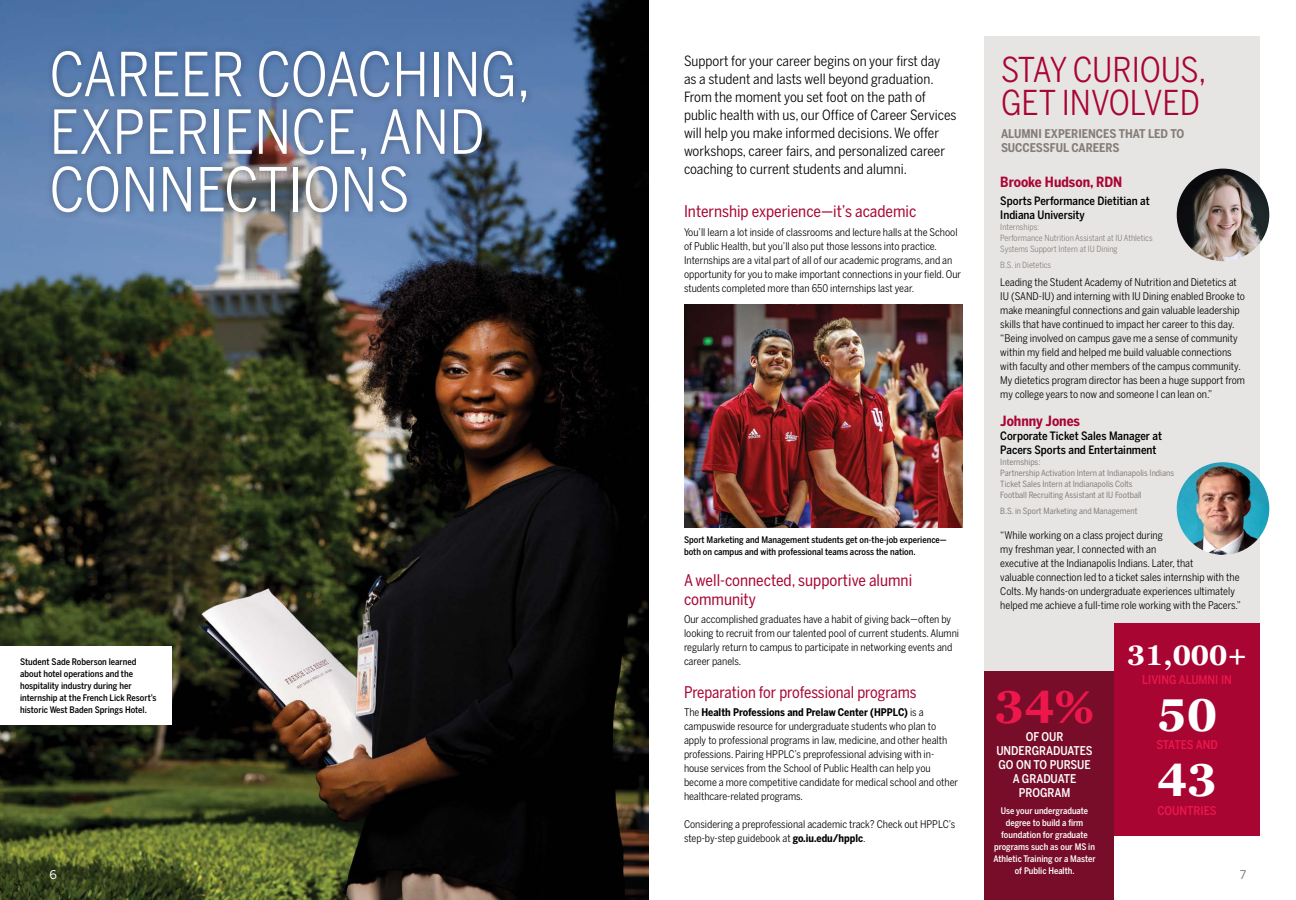
<style>
.page{position:relative;width:1296px;height:900px;background:#fff}
.page>*{position:absolute;margin:0;border:0;box-sizing:border-box;transform-origin:0 0}
.t1{font:60px/57.6px "Benton Sans Cond";color:#fff}
.t2{font:700 46px "Georgia Pro";color:#fff}
.t3{font:700 46px "Georgia Pro";color:#ed174c}
.t4{font:34px/33.6px "Benton Sans Cond";color:#a90533}
.t5{font:700 28px "Georgia Pro";color:#fff}
.t6{font:16px/19.2px "Benton Sans Cond";color:#a90533}
.t7{font:14px/18px "Benton Sans Cond";color:#000}
.t8{font:700 14px "Benton Sans Cond";color:#a90533}
.t9{font:500 12px/14px "Benton Sans Cond";color:#fff;text-align:center}
.t10{font:700 12px/14px "Benton Sans Cond";color:#867d78}
.t11{font:500 12px "Benton Sans Cond";color:#ed174c}
.t12{font:12px "Benton Sans";color:#867d78}
.t13{font:12px "Benton Sans";color:#fff}
.t14{font:500 11.5px/14px "Benton Sans Cond";color:#000}
.t15{font:10.5px/14px "Benton Sans Cond";color:#000}
.t16{font:500 9px/12px "Benton Sans Cond";color:#000}
.t17{font:500 9px/12px "Benton Sans Cond";color:#fff;text-align:center}
.t18{font:8.5px/11px "Benton Sans Cond";color:#867d78}
.t19{font:8.5px/11px "Benton Sans Cond";color:#867d78}
.s1{font-weight:700}
</style>
<div class="page">
<div style="left:984px;top:36px;width:276px;height:767px;background:#e7e5e4"></div>
<img style="left:684px;top:304px;width:279px;height:224px">
<div style="left:984px;top:672px;width:130px;height:228px;background:#770d29"></div>
<div style="left:1114px;top:624px;width:146px;height:212px;background:#a90533"></div>
<img style="left:1177px;top:462px;width:92px;height:93px;border-radius:46px">
<img style="left:1177px;top:169px;width:92px;height:92px;border-radius:46px">
<img style="left:0;top:0;width:649px;height:900px">
<div style="left:46px;top:44px;width:489px;height:177px;background:#000;opacity:.29"></div>
<div style="left:0;top:646px;width:172px;height:79px;background:#fff"></div>
<h1 class="t1" style="left:50px;top:45px;width:483px">CAREER COACHING,<br>EXPERIENCE, AND<br>CONNECTIONS</h1>
<p class="t16" style="left:20px;top:656px;width:138px">Student Sade Roberson learned about hotel operations and the hospitality industry during her internship at the French Lick Resort’s historic West Baden Springs Hotel.</p>
<p class="t13" style="left:50px;top:868px;width:9px">6</p>
<p class="t7" style="left:684px;top:52px;width:274px">Support for your career begins on your first day as a student and lasts well beyond graduation.<br>From the moment you set foot on the path of public health with us, our Office of Career Services will help you make informed decisions. We offer workshops, career fairs, and personalized career coaching to current students and alumni.</p>
<h3 class="t4" style="left:1001px;top:52px;width:207px">STAY CURIOUS,<br>GET INVOLVED</h3>
<p class="t10" style="left:1001px;top:127px;width:185px">ALUMNI EXPERIENCES THAT LED TO<br>SUCCESSFUL CAREERS</p>
<h3 class="t8" style="left:1000px;top:173px;width:124px">Brooke Hudson, RDN</h3>
<p class="t14" style="left:1000px;top:194px;width:151px">Sports Performance Dietitian at<br>Indiana University</p>
<p class="t19" style="left:1000px;top:222px;width:154px">Internships:<br>Performance Nutrition Assistant at IU Athletics<br>Systems Support Intern at IU Dining</p>
<p class="t19" style="left:1000px;top:259px;width:52px">B.S. in Dietetics</p>
<p class="t15" style="left:1000px;top:275px;width:246px">Leading the Student Academy of Nutrition and Dietetics at IU (SAND-IU) and interning with IU Dining enabled Brooke to make meaningful connections and gain valuable leadership skills that have continued to impact her career to this day. “Being involved on campus gave me a sense of community within my field and helped me build valuable connections with faculty and other members of the campus community.<br>My dietetics program director has been a huge support from my college years to now and someone I can lean on.”</p>
<h3 class="t8" style="left:1000px;top:412px;width:81px">Johnny Jones</h3>
<p class="t14" style="left:1000px;top:429px;width:163px">Corporate Ticket Sales Manager at<br>Pacers Sports and Entertainment</p>
<p class="t18" style="left:1000px;top:457px;width:175px">Internships:<br>Partnership Activation Intern at Indianapolis Indians Ticket Sales Intern at Indianapolis Colts<br>Football Recruiting Assistant at IU Football</p>
<p class="t18" style="left:1000px;top:506px;width:139px">B.S. in Sport Marketing and Management</p>
<p class="t15" style="left:1000px;top:528px;width:242px">“While working on a class project during<br>my freshman year, I connected with an<br>executive at the Indianapolis Indians. Later, that<br>valuable connection led to a ticket sales internship with the Colts. My hands-on undergraduate experiences ultimately helped me achieve a full-time role working with the Pacers.”</p>
<h3 class="t6" style="left:684px;top:202px;width:234px">Internship experience—it’s academic</h3>
<p class="t15" style="left:684px;top:225px;width:279px">You’ll learn a lot inside of classrooms and lecture halls at the School of Public Health, but you’ll also put those lessons into practice.<br>Internships are a vital part of all of our academic programs, and an opportunity for you to make important connections in your field. Our students completed more than 650 internships last year.</p>
<p class="t16" style="left:684px;top:534px;width:264px">Sport Marketing and Management students get on-the-job experience— both on campus and with professional teams across the nation.</p>
<h3 class="t6" style="left:684px;top:570px;width:230px">A well-connected, supportive alumni community</h3>
<p class="t15" style="left:684px;top:612px;width:277px">Our accomplished graduates have a habit of giving back—often by looking to recruit from our talented pool of current students. Alumni regularly return to campus to participate in networking events and career panels.</p>
<h3 class="t6" style="left:684px;top:682px;width:234px">Preparation for professional programs</h3>
<p class="t15" style="left:684px;top:706px;width:276px">The <span class="s1">Health Professions and Prelaw Center (HPPLC)</span> is a campuswide resource for undergraduate students who plan to apply to professional programs in law, medicine, and other health professions. Pairing HPPLC’s preprofessional advising with in&shy;house services from the School of Public Health can help you become a more competitive candidate for medical school and other healthcare-related programs.</p>
<p class="t15" style="left:684px;top:817px;width:273px">Considering a preprofessional academic track? Check out HPPLC’s step-by-step guidebook at <span class="s1">go.iu.edu/hpplc</span>.</p>
<h3 class="t5" style="left:1127px;top:640px;width:122px">31,000+</h3>
<p class="t11" style="left:1142px;top:672px;width:91px">LIVING ALUMNI IN</p>
<h2 class="t2" style="left:1157px;top:689px;width:61px">50</h2>
<p class="t11" style="left:1156px;top:738px;width:63px">STATES AND</p>
<h2 class="t2" style="left:1157px;top:754px;width:61px">43</h2>
<p class="t11" style="left:1158px;top:803px;width:61px">COUNTRIES</p>
<h2 class="t3" style="left:994px;top:680px;width:102px">34%</h2>
<p class="t9" style="left:996px;top:730px;width:98px">OF OUR<br>UNDERGRADUATES<br>GO ON TO PURSUE<br>A GRADUATE<br>PROGRAM</p>
<p class="t17" style="left:993px;top:804px;width:104px">Use your undergraduate degree to build a firm foundation for graduate programs such as our MS in<br>Athletic Training or a Master of Public Health.</p>
<p class="t12" style="left:1240px;top:868px;width:8px">7</p>
</div>
